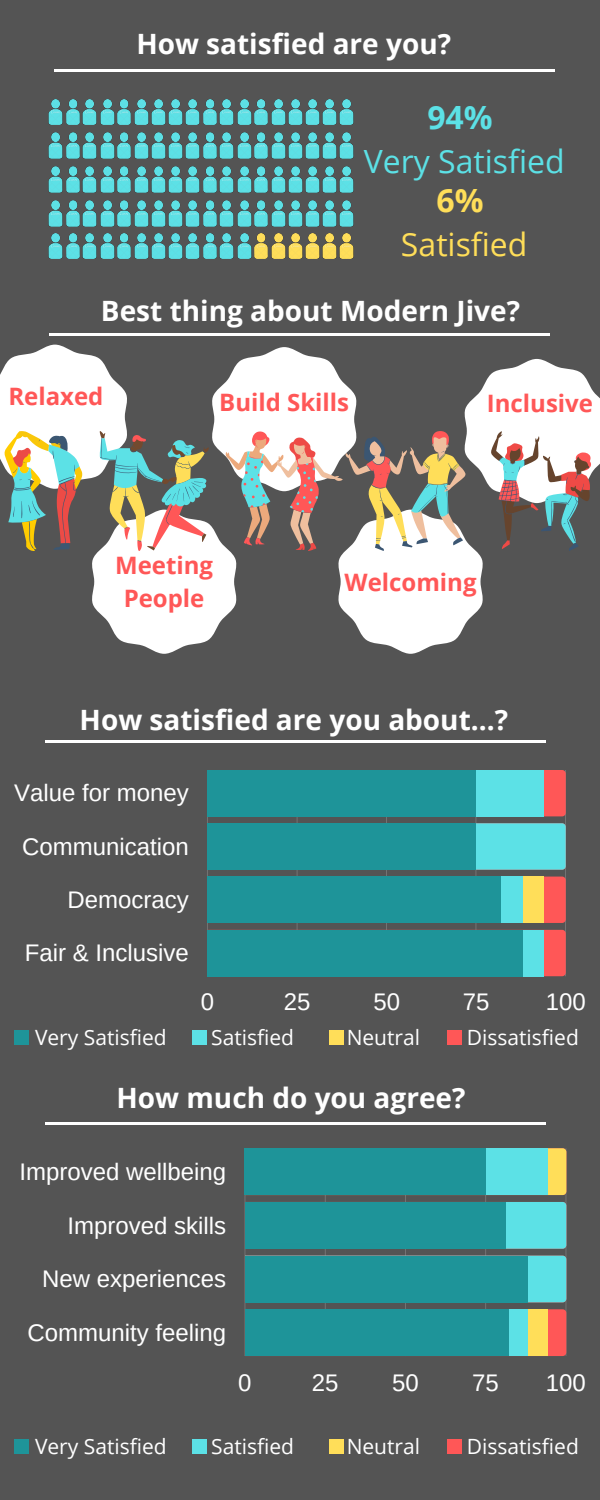
<style>
.page{position:relative;width:600px;height:1500px;background:#545454}
.page>*{position:absolute;margin:0;border:0;box-sizing:border-box;transform-origin:0 0}
.t1{font:32px "Open Sans";color:#5ce1e6}
.t2{font:32px "Open Sans";color:#ffde59}
.t3{font:700 32px "Open Sans";color:#5ce1e6}
.t4{font:700 32px "Open Sans";color:#ffde59}
.t5{font:700 28px "Open Sans";color:#fff}
.t6{font:24px "Arimo";color:#fff}
.t7{font:700 24px/33px "Open Sans";color:#ff5757;text-align:center}
.t8{font:21px "Open Sans";color:#fff}
</style>
<div class="page">
<img style="left:48px;top:99px;width:8px;height:160px">
<img style="left:56px;top:99px;width:298px;height:160px">
<hr style="left:50px;top:333px;width:500px;height:3px;background:#fff">
<svg style="left:0;top:345px;width:600px;height:309px"></svg>
<hr style="left:54px;top:69px;width:500px;height:3px;background:#fff">
<hr style="left:207px;top:770px;width:1px;height:206px;background:#fff">
<hr style="left:297px;top:770px;width:1px;height:206px;background:#fff">
<hr style="left:386px;top:770px;width:1px;height:206px;background:#fff">
<hr style="left:476px;top:770px;width:1px;height:206px;background:#fff">
<hr style="left:565px;top:770px;width:1px;height:206px;background:#fff">
<svg style="left:544px;top:770px;width:22px;height:46px"></svg>
<svg style="left:544px;top:877px;width:22px;height:46px"></svg>
<svg style="left:544px;top:930px;width:22px;height:46px"></svg>
<div style="left:208px;top:877px;width:336px;height:46px;background:#ffde59"></div>
<div style="left:208px;top:770px;width:336px;height:46px;background:#5ce1e6"></div>
<div style="left:476px;top:823px;width:90px;height:47px;background:#5ce1e6"></div>
<div style="left:208px;top:877px;width:315px;height:46px;background:#5ce1e6"></div>
<div style="left:208px;top:930px;width:336px;height:46px;background:#5ce1e6"></div>
<div style="left:208px;top:770px;width:268px;height:46px;background:#1e9499"></div>
<div style="left:208px;top:823px;width:268px;height:47px;background:#1e9499"></div>
<div style="left:208px;top:877px;width:293px;height:46px;background:#1e9499"></div>
<div style="left:208px;top:930px;width:315px;height:46px;background:#1e9499"></div>
<hr style="left:46px;top:740px;width:500px;height:3px;background:#fff">
<hr style="left:245px;top:1148px;width:1px;height:208px;background:#fff">
<hr style="left:325px;top:1148px;width:1px;height:208px;background:#fff">
<hr style="left:405px;top:1148px;width:1px;height:208px;background:#fff">
<hr style="left:485px;top:1148px;width:1px;height:208px;background:#fff">
<hr style="left:566px;top:1148px;width:1px;height:208px;background:#fff">
<svg style="left:547px;top:1309px;width:19px;height:47px"></svg>
<svg style="left:547px;top:1148px;width:19px;height:47px"></svg>
<div style="left:245px;top:1309px;width:302px;height:47px;background:#ffde59"></div>
<div style="left:245px;top:1148px;width:302px;height:47px;background:#5ce1e6"></div>
<div style="left:505px;top:1202px;width:61px;height:47px;background:#5ce1e6"></div>
<div style="left:528px;top:1256px;width:38px;height:46px;background:#5ce1e6"></div>
<div style="left:245px;top:1309px;width:283px;height:47px;background:#5ce1e6"></div>
<div style="left:245px;top:1148px;width:241px;height:47px;background:#1e9499"></div>
<div style="left:245px;top:1202px;width:260px;height:47px;background:#1e9499"></div>
<div style="left:245px;top:1256px;width:283px;height:46px;background:#1e9499"></div>
<div style="left:245px;top:1309px;width:264px;height:47px;background:#1e9499"></div>
<hr style="left:45px;top:1122px;width:500px;height:3px;background:#fff">
<div style="left:14px;top:1030px;width:14px;height:15px;background:#1e9499"></div>
<div style="left:193px;top:1030px;width:14px;height:15px;background:#5ce1e6"></div>
<div style="left:329px;top:1030px;width:15px;height:15px;background:#ffde59"></div>
<div style="left:448px;top:1030px;width:14px;height:15px;background:#ff5757"></div>
<div style="left:14px;top:1439px;width:14px;height:15px;background:#1e9499"></div>
<div style="left:193px;top:1439px;width:14px;height:15px;background:#5ce1e6"></div>
<div style="left:329px;top:1439px;width:15px;height:15px;background:#ffde59"></div>
<div style="left:448px;top:1439px;width:14px;height:15px;background:#ff5757"></div>
<p class="t5" style="left:136px;top:24px;width:316px">How satisfied are you?</p>
<h1 class="t3" style="left:427px;top:95px;width:67px">94%</h1>
<h1 class="t1" style="left:364px;top:139px;width:202px">Very Satisfied</h1>
<h1 class="t4" style="left:437px;top:178px;width:49px">6%</h1>
<h1 class="t2" style="left:401px;top:222px;width:128px">Satisfied</h1>
<p class="t5" style="left:101px;top:291px;width:421px">Best thing about Modern Jive?</p>
<p class="t7" style="left:8px;top:379px;width:97px">Relaxed</p>
<p class="t7" style="left:219px;top:386px;width:131px">Build Skills</p>
<p class="t7" style="left:487px;top:386px;width:108px">Inclusive</p>
<p class="t7" style="left:115px;top:548px;width:99px">Meeting<br>People</p>
<p class="t7" style="left:345px;top:565px;width:134px">Welcoming</p>
<p class="t5" style="left:80px;top:700px;width:430px">How satisfied are you about...?</p>
<p class="t6" style="left:14px;top:780px;width:176px">Value for money</p>
<p class="t6" style="left:22px;top:833px;width:168px">Communication</p>
<p class="t6" style="left:68px;top:886px;width:123px">Democracy</p>
<p class="t6" style="left:25px;top:939px;width:165px">Fair &amp; Inclusive</p>
<p class="t6" style="left:201px;top:989px;width:15px">0</p>
<p class="t6" style="left:284px;top:989px;width:28px">25</p>
<p class="t6" style="left:373px;top:989px;width:28px">50</p>
<p class="t6" style="left:463px;top:989px;width:28px">75</p>
<p class="t6" style="left:546px;top:989px;width:42px">100</p>
<p class="t8" style="left:35px;top:1023px;width:133px">Very Satisfied</p>
<p class="t8" style="left:211px;top:1023px;width:84px">Satisfied</p>
<p class="t8" style="left:347px;top:1023px;width:75px">Neutral</p>
<p class="t8" style="left:467px;top:1023px;width:114px">Dissatisfied</p>
<p class="t5" style="left:116px;top:1078px;width:351px">How much do you agree?</p>
<p class="t6" style="left:20px;top:1158px;width:208px">Improved wellbeing</p>
<p class="t6" style="left:68px;top:1212px;width:160px">Improved skills</p>
<p class="t6" style="left:42px;top:1266px;width:186px">New experiences</p>
<p class="t6" style="left:28px;top:1319px;width:200px">Community feeling</p>
<p class="t6" style="left:238px;top:1369px;width:15px">0</p>
<p class="t6" style="left:312px;top:1369px;width:28px">25</p>
<p class="t6" style="left:392px;top:1369px;width:28px">50</p>
<p class="t6" style="left:472px;top:1369px;width:28px">75</p>
<p class="t6" style="left:546px;top:1369px;width:42px">100</p>
<p class="t8" style="left:35px;top:1432px;width:133px">Very Satisfied</p>
<p class="t8" style="left:211px;top:1432px;width:84px">Satisfied</p>
<p class="t8" style="left:347px;top:1432px;width:75px">Neutral</p>
<p class="t8" style="left:467px;top:1432px;width:114px">Dissatisfied</p>
</div>
